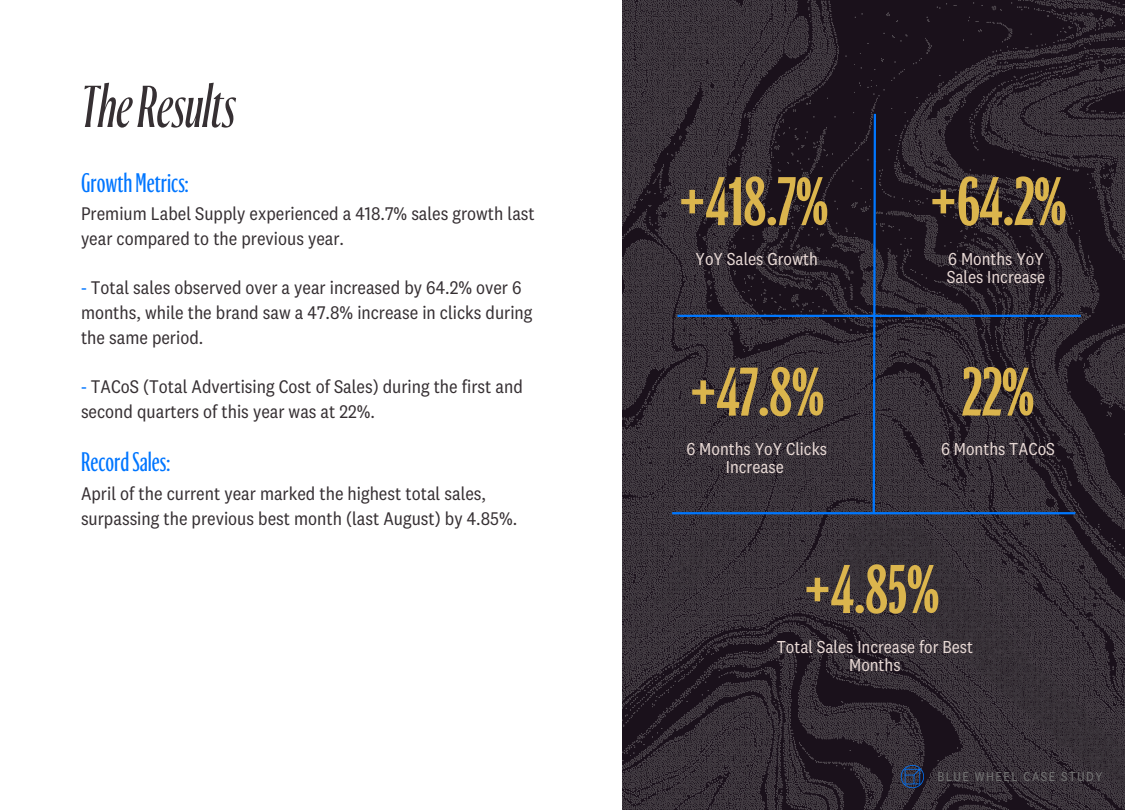
<style>
.page{position:relative;width:1125px;height:810px;background:#fff}
.page>*{position:absolute;margin:0;border:0;box-sizing:border-box;transform-origin:0 0}
.t1{font:700 64px "Ayer Deck";color:#dbb54d}
.t2{font:italic 500 55px "Ayer";color:#363033}
.t3{font:500 25px "Ayer Deck";color:#0076ff}
.t4{font:19px/24.8px "National 2 Narrow";color:#363033}
.t5{font:18px/18px "National 2 Narrow";color:#e8d9d5;text-align:center}
.t6{font:13.4px "National 2 Narrow";letter-spacing:.11em;color:#737373}
.s1{color:#0076ff}
</style>
<div class="page">
<img style="left:623px;top:0;width:502px;height:810px">
<hr style="left:677px;top:315px;width:404px;height:2px;background:#07f">
<svg style="left:901px;top:765px;width:23px;height:23px"></svg>
<svg style="left:872px;top:112px;width:5px;height:403px;background:#18498b"></svg>
<hr style="left:672px;top:512px;width:403px;height:2px;background:#07f">
<h3 class="t2" style="left:81px;top:86px;width:156px">TheResults</h3>
<h3 class="t3" style="left:81px;top:173px;width:109px">Growth Metrics:</h3>
<h3 class="t4" style="left:81px;top:201px;width:455px">Premium Label Supply experienced a 418.7% sales growth last year compared to the previous year.</h3>
<h3 class="t4" style="left:81px;top:275px;width:453px"><span class="s1">-</span> Total sales observed over a year increased by 64.2% over 6 months, while the brand saw a 47.8% increase in clicks during the same period.</h3>
<h3 class="t4" style="left:81px;top:374px;width:443px"><span class="s1">-</span> TACoS (Total Advertising Cost of Sales) during the first and second quarters of this year was at 22%.</h3>
<p class="t3" style="left:81px;top:453px;width:91px">RecordSales:</p>
<p class="t4" style="left:81px;top:481px;width:438px">April of the current year marked the highest total sales, surpassing the previous best month (last August) by 4.85%.</p>
<p class="t1" style="left:679px;top:177px;width:151px">+418.7%</p>
<h1 class="t5" style="left:696px;top:249px;width:124px">YoY Sales Growth</h1>
<p class="t1" style="left:689px;top:368px;width:136px">+47.8%</p>
<h1 class="t5" style="left:686px;top:440px;width:142px">6 Months YoY Clicks<br>Increase</h1>
<p class="t1" style="left:930px;top:177px;width:138px">+64.2%</p>
<h1 class="t5" style="left:948px;top:250px;width:97px">6 Months YoY</h1>
<h3 class="t5" style="left:947px;top:268px;width:100px">Sales Increase</h3>
<p class="t1" style="left:962px;top:368px;width:74px">22%</p>
<h1 class="t5" style="left:941px;top:440px;width:115px">6 Months TACoS</h1>
<p class="t1" style="left:804px;top:565px;width:137px">+4.85%</p>
<h1 class="t5" style="left:777px;top:637px;width:198px">Total Sales Increase for Best<br>Months</h1>
<h2 class="t6" style="left:937px;top:768px;width:167px">BLUE WHEEL CASE STUDY</h2>
</div>
